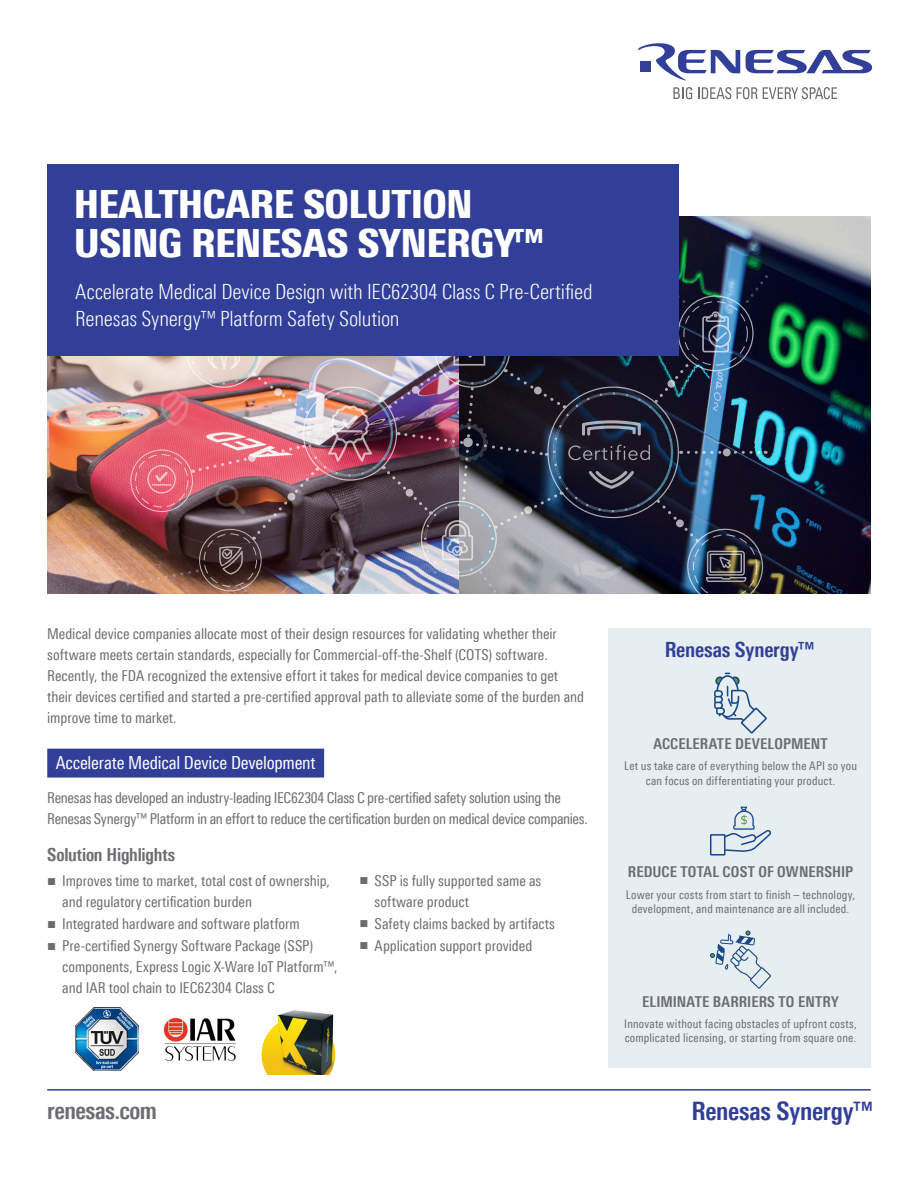
<style>
.page{position:relative;width:918px;height:1188px;background:#fff}
.page>*{position:absolute;margin:0;border:0;box-sizing:border-box;transform-origin:0 0}
.t1{font:900 39px/39px "Linotype Univers 820 Cn";letter-spacing:-.02em;color:#fff}
.t2{font:700 25.5px "Linotype Univers 620 Cn";letter-spacing:-.01em;color:#323f99}
.t3{font:700 24px "Linotype Univers 620 Cn";letter-spacing:-.02em;color:#6c6d70}
.t4{font:300 21px/27px "Linotype Univers 320 Cn";letter-spacing:-.01em;color:#fff}
.t5{font:700 21px "Linotype Univers 620 Cn";letter-spacing:-.01em;color:#323f99}
._12_15pt_blue_box{font:18px "Linotype Univers 420 Cn";letter-spacing:-.01em;color:#fff}
.sub_12_14_bold{font:700 18px "Linotype Univers 620 Cn";letter-spacing:-.015em;color:#6c6d70}
.body_10_15_LinoUni{font:15px/21px "Linotype Univers 420 Cn";letter-spacing:-.005em;color:#6c6d70}
.body_10_15_LinoUni-2{font:15px/21px "Linotype Univers 420 Cn";letter-spacing:-.025em;color:#6c6d70}
.subline_box_15_18pt{font:700 15px "Linotype Univers 620 Cn";letter-spacing:.005em;color:#6c6d70}
.copy_10_15pt{font:12px/14.4px "Linotype Univers 420 Cn";letter-spacing:.015em;color:#6c6d70;text-align:center}
.s1{font-family:"Arial"}
</style>
<div class="page">
<img style="left:47px;top:356px;width:76px;height:238px">
<img style="left:679px;top:216px;width:192px;height:378px">
<img style="left:123px;top:275px;width:733px;height:319px">
<div style="left:608px;top:628px;width:263px;height:439px;background:#e7eef1"></div>
<div style="left:47px;top:164px;width:632px;height:192px;background:#323f99"></div>
<svg style="left:746px;top:50px;width:126px;height:23px"></svg>
<svg style="left:638px;top:43px;width:102px;height:38px"></svg>
<svg style="left:673px;top:87px;width:19px;height:12px"></svg>
<svg style="left:698px;top:87px;width:33px;height:12px"></svg>
<svg style="left:737px;top:87px;width:20px;height:12px"></svg>
<svg style="left:763px;top:87px;width:74px;height:12px"></svg>
<hr style="left:47px;top:1089px;width:824px;height:2px;background:#323f99">
<div style="left:47px;top:749px;width:277px;height:29px;background:#323f99"></div>
<img style="left:76px;top:1008px;width:63px;height:63px">
<img style="left:163px;top:1017px;width:73px;height:45px">
<img style="left:261px;top:1010px;width:75px;height:65px">
<svg style="left:714px;top:673px;width:53px;height:61px"></svg>
<svg style="left:710px;top:806px;width:61px;height:50px"></svg>
<svg style="left:710px;top:930px;width:61px;height:59px"></svg>
<h1 class="t1" style="left:74px;top:184px;width:472px">HEALTHCARE SOLUTION<br>USING RENESAS SYNERGY™</h1>
<h3 class="t4" style="left:75px;top:278px;width:519px">Accelerate Medical Device Design with IEC62304 Class C Pre-Certified<br>Renesas Synergy™ Platform Safety Solution</h3>
<p class="body_10_15_LinoUni" style="left:47px;top:623px;width:538px">Medical device companies allocate most of their design resources for validating whether their software meets certain standards, especially for Commercial-off-the-Shelf (COTS) software.<br>Recently, the FDA recognized the extensive effort it takes for medical device companies to get their devices certified and started a pre-certified approval path to alleviate some of the burden and improve time to market.</p>
<p class="_12_15pt_blue_box" style="left:56px;top:752px;width:261px">Accelerate Medical Device Development</p>
<p class="body_10_15_LinoUni-2" style="left:47px;top:787px;width:542px">Renesas has developed an industry-leading IEC62304 Class C pre-certified safety solution using the<br>Renesas Synergy™ Platform in an effort to reduce the certification burden on medical device companies.</p>
<p class="sub_12_14_bold" style="left:47px;top:843px;width:129px">Solution Highlights</p>
<p class="body_10_15_LinoUni" style="left:62px;top:870px;width:269px;text-indent:-15px"><span class="s1">■</span> Improves time to market, total cost of ownership, and regulatory certification burden</p>
<p class="body_10_15_LinoUni" style="left:47px;top:913px;width:254px"><span class="s1">■</span> Integrated hardware and software platform</p>
<p class="body_10_15_LinoUni" style="left:62px;top:935px;width:277px;text-indent:-15px"><span class="s1">■</span> Pre-certified Synergy Software Package (SSP) components, Express Logic X-Ware IoT Platform™, and IAR tool chain to IEC62304 Class C</p>
<p class="body_10_15_LinoUni" style="left:375px;top:870px;width:168px;text-indent:-15px"><span class="s1">■</span> SSP is fully supported same as software product</p>
<p class="body_10_15_LinoUni" style="left:360px;top:913px;width:197px"><span class="s1">■</span> Safety claims backed by artifacts</p>
<p class="body_10_15_LinoUni" style="left:360px;top:935px;width:174px"><span class="s1">■</span> Application support provided</p>
<p class="t5" style="left:665px;top:637px;width:152px">Renesas Synergy™</p>
<p class="subline_box_15_18pt" style="left:653px;top:735px;width:176px">ACCELERATE DEVELOPMENT</p>
<p class="copy_10_15pt" style="left:624px;top:759px;width:234px">Let us take care of everything below the API so you can focus on differentiating your product.</p>
<p class="subline_box_15_18pt" style="left:628px;top:863px;width:227px">REDUCE TOTAL COST OF OWNERSHIP</p>
<p class="copy_10_15pt" style="left:626px;top:887px;width:231px">Lower your costs from start to finish – technology, development, and maintenance are all included.</p>
<p class="subline_box_15_18pt" style="left:642px;top:992px;width:198px">ELIMINATE BARRIERS TO ENTRY</p>
<p class="copy_10_15pt" style="left:624px;top:1016px;width:234px;text-align:left">Innovate without facing obstacles of upfront costs, complicated licensing, or starting from square one.</p>
<h3 class="t3" style="left:47px;top:1096px;width:111px">renesas.com</h3>
<h2 class="t2" style="left:691px;top:1096px;width:184px">Renesas Synergy™</h2>
</div>
